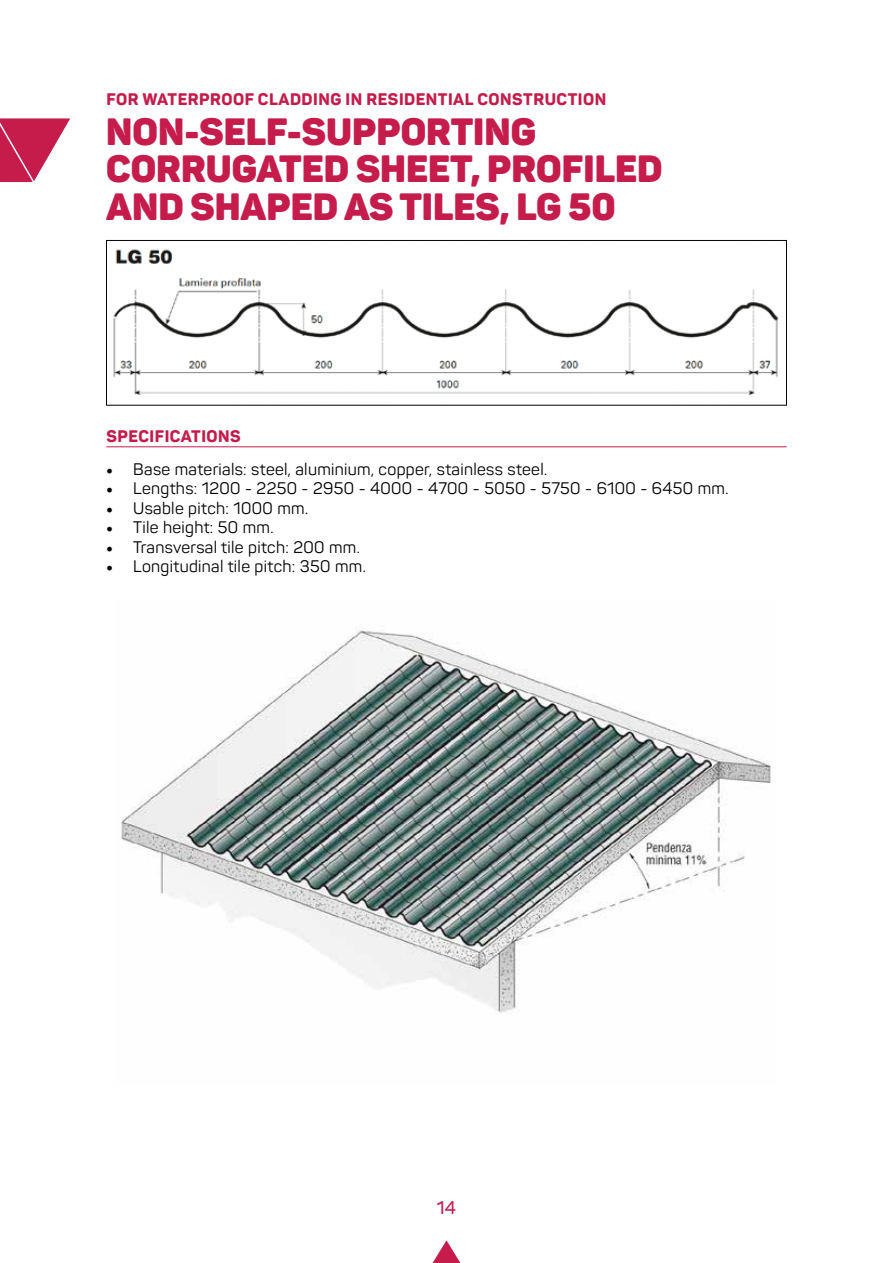
<style>
.page{position:relative;width:893px;height:1263px;background:#fff}
.page>*{position:absolute;margin:0;border:0;box-sizing:border-box;transform-origin:0 0}
.t1{font:900 37.5px/37.5px "Panton";color:#c51c4b}
.t2{font:600 18px "Panton";color:#c51c4b}
.t3{font:16.5px "Panton";letter-spacing:.02em;color:#000}
.t4{font:800 16.5px "Panton";letter-spacing:.03em;color:#c41c4a}
.s1{font-family:"Minion Pro";font-size:18px}
</style>
<div class="page">
<svg style="left:433px;top:1240px;width:27px;height:23px"></svg>
<svg style="left:0;top:117px;width:73px;height:65px"></svg>
<img style="left:113px;top:249px;width:666px;height:146px">
<div style="left:106px;top:240px;width:681px;height:165px;border:1px solid #000"></div>
<hr style="left:106px;top:446px;width:681px;height:1px;background:#c41c4a">
<img style="left:121px;top:626px;width:650px;height:387px">
<p class="t4" style="left:106px;top:89px;width:501px">FOR WATERPROOF CLADDING IN RESIDENTIAL CONSTRUCTION</p>
<h1 class="t1" style="left:106px;top:112px;width:558px">NON-SELF-SUPPORTING<br>CORRUGATED SHEET, PROFILED<br>AND SHAPED AS TILES, LG 50</h1>
<p class="t4" style="left:106px;top:426px;width:136px">SPECIFICATIONS</p>
<p class="t3" style="left:106px;top:459px;width:442px"><span class="s1">•</span> Base materials: steel, aluminium, copper, stainless steel.</p>
<p class="t3" style="left:106px;top:478px;width:624px"><span class="s1">•</span> Lengths: 1200 - 2250 - 2950 - 4000 - 4700 - 5050 - 5750 - 6100 - 6450 mm.</p>
<p class="t3" style="left:106px;top:498px;width:203px"><span class="s1">•</span> Usable pitch: 1000 mm.</p>
<p class="t3" style="left:106px;top:517px;width:169px"><span class="s1">•</span> Tile height: 50 mm.</p>
<p class="t3" style="left:106px;top:537px;width:255px"><span class="s1">•</span> Transversal tile pitch: 200 mm.</p>
<p class="t3" style="left:106px;top:556px;width:261px"><span class="s1">•</span> Longitudinal tile pitch: 350 mm.</p>
<p class="t2" style="left:437px;top:1196px;width:21px">14</p>
</div>
